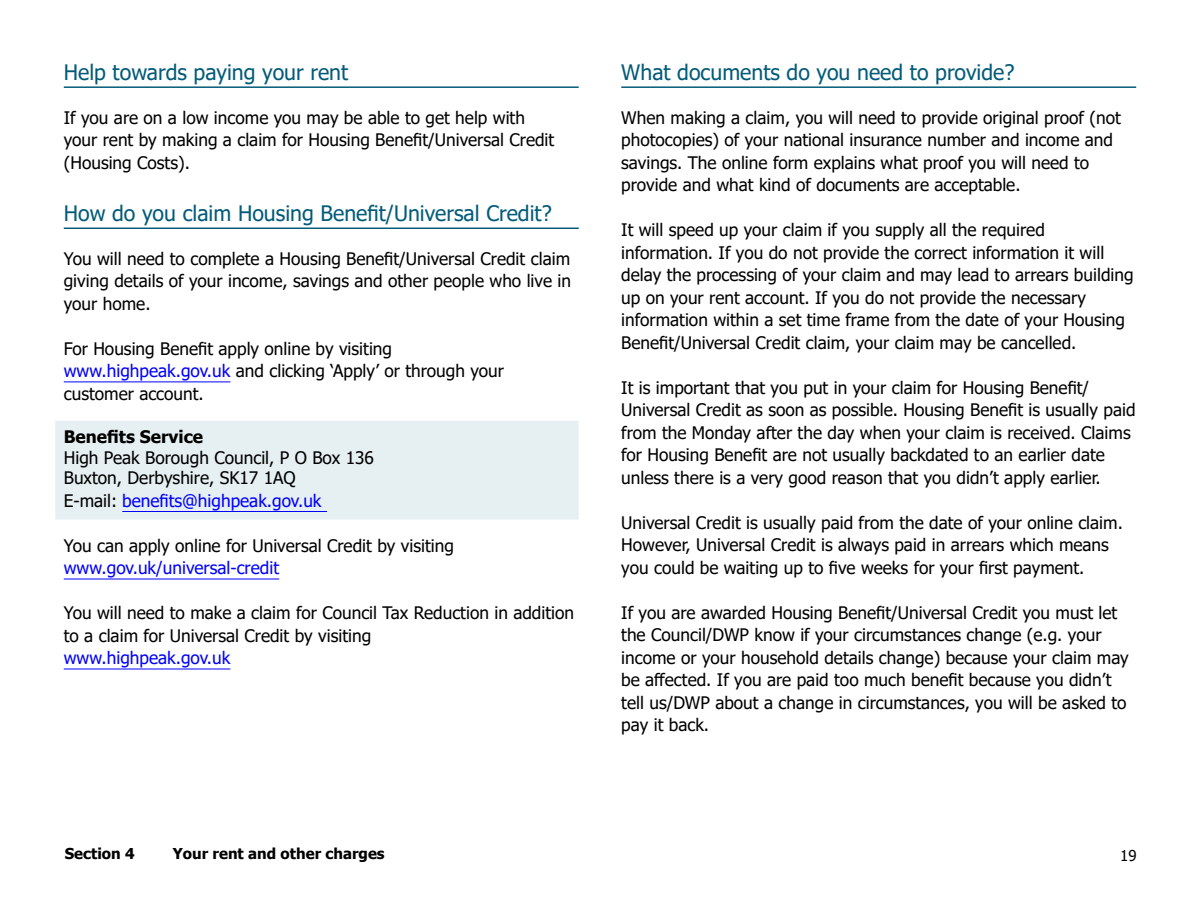
<style>
.page{position:relative;width:1200px;height:900px;background:#fff}
.page>*{position:absolute;margin:0;border:0;box-sizing:border-box;transform-origin:0 0}
.Subhead{font:21.3px "Tahoma";color:#035b79}
.Body{font:17.25px/22.5px "Tahoma";color:#000}
.Box_behind_bold{font:17.25px/20.7px "Tahoma";color:#000}
.Box_behind_bold-2{font:17.25px "Tahoma";color:#00f}
.t1{font:700 15px "Tahoma";color:#000}
.t2{font:15px "Tahoma";color:#000}
.s1{color:#00f}
.s2{font-weight:700}
.s3{color:#000}
</style>
<div class="page">
<hr style="left:64px;top:86px;width:515px;height:2px;background:#035b79">
<hr style="left:64px;top:228px;width:515px;height:1px;background:#035b79">
<hr style="left:64px;top:382px;width:166px;height:1px;background:#00f">
<div style="left:55px;top:421px;width:524px;height:99px;background:#e6eff1"></div>
<hr style="left:122px;top:511px;width:205px;height:1px;background:#00f">
<hr style="left:64px;top:579px;width:215px;height:1px;background:#00f">
<hr style="left:64px;top:669px;width:166px;height:1px;background:#00f">
<hr style="left:621px;top:86px;width:515px;height:2px;background:#035b79">
<h2 class="Subhead" style="left:64px;top:58px;width:286px">Help towards paying your rent</h2>
<p class="Body" style="left:64px;top:107px;width:492px">If you are on a low income you may be able to get help with your rent by making a claim for Housing Benefit/Universal Credit (Housing Costs).</p>
<h2 class="Subhead" style="left:64px;top:199px;width:490px">How do you claim Housing Benefit/Universal Credit?</h2>
<p class="Body" style="left:64px;top:248px;width:509px;text-align:justify">You will need to complete a Housing Benefit/Universal Credit claim giving details of your income, savings and other people who live in your home.</p>
<p class="Body" style="left:64px;top:338px;width:442px">For Housing Benefit apply online by visiting <span class="s1">www.highpeak.gov.uk</span> and clicking ‘Apply’ or through your customer account.</p>
<p class="Box_behind_bold" style="left:64px;top:427px;width:312px"><span class="s2">Benefits Service<br></span>High Peak Borough Council, P O Box 136<br>Buxton, Derbyshire, SK17 1AQ</p>
<p class="Box_behind_bold-2" style="left:64px;top:489px;width:259px"><span class="s3">E-mail:</span> benefits@highpeak.gov.uk</p>
<p class="Body" style="left:64px;top:535px;width:392px">You can apply online for Universal Credit by visiting <span class="s1">www.gov.uk/universal-credit</span></p>
<p class="Body" style="left:64px;top:603px;width:512px">You will need to make a claim for Council Tax Reduction in addition to a claim for Universal Credit by visiting<br><span class="s1">www.highpeak.gov.uk</span></p>
<h2 class="Subhead" style="left:621px;top:58px;width:395px">What documents do you need to provide?</h2>
<p class="Body" style="left:621px;top:107px;width:501px">When making a claim, you will need to provide original proof (not photocopies) of your national insurance number and income and savings. The online form explains what proof you will need to provide and what kind of documents are acceptable.</p>
<p class="Body" style="left:621px;top:220px;width:514px">It will speed up your claim if you supply all the required information. If you do not provide the correct information it will delay the processing of your claim and may lead to arrears building up on your rent account. If you do not provide the necessary information within a set time frame from the date of your Housing Benefit/Universal Credit claim, your claim may be cancelled.</p>
<p class="Body" style="left:621px;top:377px;width:516px">It is important that you put in your claim for Housing Benefit/ Universal Credit as soon as possible. Housing Benefit is usually paid from the Monday after the day when your claim is received. Claims for Housing Benefit are not usually backdated to an earlier date unless there is a very good reason that you didn’t apply earlier.</p>
<p class="Body" style="left:621px;top:512px;width:503px">Universal Credit is usually paid from the date of your online claim.<br>However, Universal Credit is always paid in arrears which means you could be waiting up to five weeks for your first payment.</p>
<p class="Body" style="left:621px;top:602px;width:509px">If you are awarded Housing Benefit/Universal Credit you must let the Council/DWP know if your circumstances change (e.g. your income or your household details change) because your claim may be affected. If you are paid too much benefit because you didn’t tell us/DWP about a change in circumstances, you will be asked to pay it back.</p>
<p class="t1" style="left:65px;top:843px;width:71px">Section 4</p>
<p class="t1" style="left:173px;top:843px;width:213px">Your rent and other charges</p>
<p class="t2" style="left:1120px;top:845px;width:18px">19</p>
</div>
